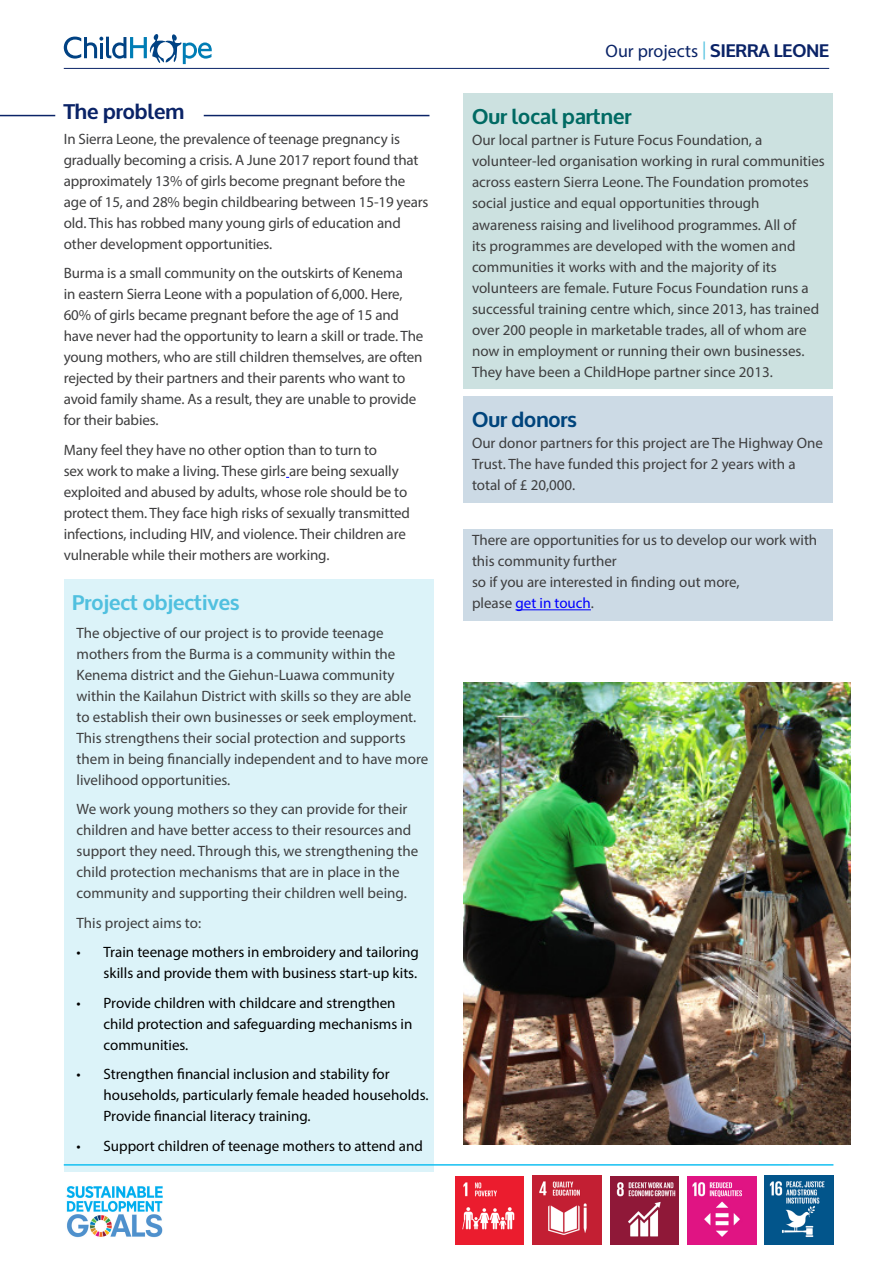
<style>
.page{position:relative;width:893px;height:1263px;background:#fff}
.page>*{position:absolute;margin:0;border:0;box-sizing:border-box;transform-origin:0 0}
.body_copy{font:700 21px "Oxygen";color:#50c0df}
.body_copy-2{font:700 21px "Oxygen";color:#006a63}
.sub_head{font:700 21px "Oxygen";color:#0a2367}
.body_copy-3{font:700 21px "Oxygen";color:#00447c}
.t1{font:18px "Myriad Pro";color:#0a2367}
.body_copy-4{font:15px/21px "Myriad Pro";letter-spacing:-.005em;color:#3e3e3f}
.t2{font:15px/21px "Myriad Pro";color:#000}
.Body_copy{font:15px/21px "Myriad Pro";color:#3e3e3f}
.s1{font-family:"Source Sans Pro"}
.s2{color:#50c0df}
.s3{font-family:"Oxygen";font-weight:700}
.s4{color:#00f}
</style>
<div class="page">
<div style="left:64px;top:579px;width:370px;height:47px;background:#dcf3f9"></div>
<div style="left:64px;top:621px;width:370px;height:47px;background:#dcf3f9"></div>
<div style="left:64px;top:663px;width:370px;height:47px;background:#dcf3f9"></div>
<div style="left:64px;top:705px;width:370px;height:47px;background:#dcf3f9"></div>
<div style="left:64px;top:747px;width:370px;height:47px;background:#dcf3f9"></div>
<div style="left:64px;top:789px;width:370px;height:47px;background:#dcf3f9"></div>
<div style="left:64px;top:831px;width:370px;height:47px;background:#dcf3f9"></div>
<div style="left:64px;top:873px;width:370px;height:47px;background:#dcf3f9"></div>
<div style="left:64px;top:915px;width:370px;height:47px;background:#dcf3f9"></div>
<div style="left:64px;top:957px;width:370px;height:47px;background:#dcf3f9"></div>
<div style="left:64px;top:999px;width:370px;height:47px;background:#dcf3f9"></div>
<div style="left:64px;top:1041px;width:370px;height:47px;background:#dcf3f9"></div>
<div style="left:64px;top:1083px;width:370px;height:47px;background:#dcf3f9"></div>
<div style="left:64px;top:1125px;width:370px;height:47px;background:#dcf3f9"></div>
<div style="left:463px;top:94px;width:370px;height:46px;background:#cce1e0"></div>
<div style="left:463px;top:129px;width:370px;height:260px;background:#cce1e0"></div>
<div style="left:463px;top:396px;width:370px;height:47px;background:#ccdae5"></div>
<div style="left:463px;top:432px;width:370px;height:70px;background:#ccdae5"></div>
<div style="left:463px;top:529px;width:370px;height:92px;background:#ccdae5"></div>
<hr style="left:515px;top:609px;width:76px;height:1px;background:#00f">
<svg style="left:64px;top:34px;width:148px;height:30px"></svg>
<hr style="left:64px;top:68px;width:765px;height:1px;background:#0a2367">
<img style="left:464px;top:683px;width:387px;height:461px">
<img style="left:66px;top:1186px;width:97px;height:52px">
<hr style="left:64px;top:1164px;width:769px;height:1px;background:#15c0f2">
<hr style="left:0;top:115px;width:55px;height:1px;background:#0a2367">
<hr style="left:204px;top:115px;width:225px;height:1px;background:#0a2367">
<img style="left:455px;top:1176px;width:69px;height:69px">
<img style="left:533px;top:1176px;width:68px;height:68px">
<img style="left:610px;top:1176px;width:69px;height:69px">
<img style="left:687px;top:1176px;width:69px;height:69px">
<img style="left:765px;top:1176px;width:68px;height:68px">
<p class="sub_head" style="left:64px;top:98px;width:122px">The problem</p>
<p class="body_copy-4" style="left:64px;top:128px;width:366px">In Sierra Leone, the prevalence of teenage pregnancy is gradually becoming a crisis. A June 2017 report found that approximately 13<span class="s1">%</span> of girls become pregnant before the age of 15, and 28<span class="s1">%</span> begin childbearing between 15-19 years old. This has robbed many young girls of education and other development opportunities.</p>
<p class="body_copy-4" style="left:64px;top:263px;width:361px">Burma is a small community on the outskirts of Kenema<br>in eastern Sierra Leone with a population of 6,000. Here, 60<span class="s1">%</span> of girls became pregnant before the age of 15 and have never had the opportunity to learn a skill or trade. The young mothers, who are still children themselves, are often rejected by their partners and their parents who want to avoid family shame. As a result, they are unable to provide for their babies.</p>
<p class="body_copy-4" style="left:64px;top:439px;width:348px">Many feel they have no other option than to turn to<br>sex work to make a living. These girls are being sexually exploited and abused by adults, whose role should be to protect them. They face high risks of sexually transmitted infections, including HIV, and violence. Their children are vulnerable while their mothers are working.</p>
<p class="body_copy" style="left:72px;top:590px;width:169px">Project objectives</p>
<p class="Body_copy" style="left:77px;top:622px;width:353px">The objective of our project is to provide teenage mothers from the Burma is a community within the Kenema district and the Giehun-Luawa community within the Kailahun District with skills so they are able<br>to establish their own businesses or seek employment.<br>This strengthens their social protection and supports them in being financially independent and to have more livelihood opportunities.</p>
<p class="body_copy-4" style="left:77px;top:798px;width:343px">We work young mothers so they can provide for their children and have better access to their resources and support they need. Through this, we strengthening the child protection mechanisms that are in place in the community and supporting their children well being.</p>
<p class="body_copy-4" style="left:77px;top:912px;width:126px">This project aims to:</p>
<p class="t2" style="left:77px;top:941px;width:344px;text-align:right">• Train teenage mothers in embroidery and tailoring skills and provide them with business start-up kits.</p>
<p class="t2" style="left:104px;top:992px;width:310px;text-indent:-27px">• Provide children with childcare and strengthen child protection and safeguarding mechanisms in communities.</p>
<p class="t2" style="left:104px;top:1063px;width:326px;text-indent:-27px">• Strengthen financial inclusion and stability for households, particularly female headed households.<br>Provide financial literacy training.</p>
<p class="t2" style="left:77px;top:1135px;width:348px">• Support children of teenage mothers to attend and</p>
<p class="t1" style="left:606px;top:40px;width:225px">Our projects <span class="s2">|</span> <span class="s3">SIERRA LEONE</span></p>
<p class="body_copy-2" style="left:472px;top:104px;width:161px">Our local partner</p>
<p class="body_copy-4" style="left:472px;top:130px;width:354px">Our local partner is Future Focus Foundation, a volunteer-led organisation working in rural communities across eastern Sierra Leone. The Foundation promotes social justice and equal opportunities through awareness raising and livelihood programmes. All of<br>its programmes are developed with the women and communities it works with and the majority of its volunteers are female. Future Focus Foundation runs a successful training centre which, since 2013, has trained over 200 people in marketable trades, all of whom are now in employment or running their own businesses.<br>They have been a ChildHope partner since 2013.</p>
<p class="body_copy-3" style="left:472px;top:407px;width:106px">Our donors</p>
<p class="body_copy-4" style="left:472px;top:432px;width:352px">Our donor partners for this project are The Highway One<br>Trust. The have funded this project for 2 years with a total of £ 20,000.</p>
<p class="body_copy-4" style="left:472px;top:529px;width:347px">There are opportunities for us to develop our work with this community further<br>so if you are interested in finding out more,<br>please <span class="s4">get in touch</span>.</p>
</div>
